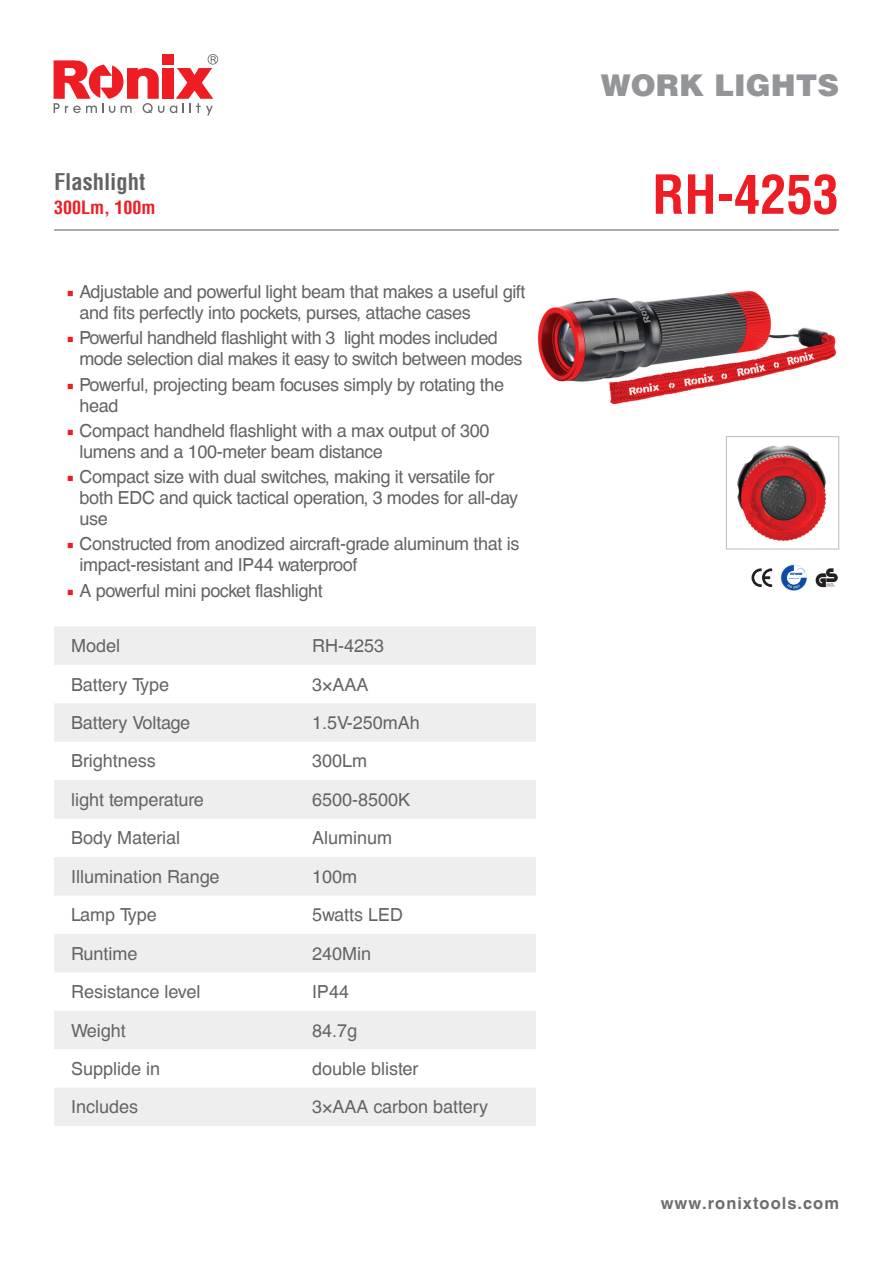
<style>
.page{position:relative;width:893px;height:1263px;background:#fff}
.page>*{position:absolute;margin:0;border:0;box-sizing:border-box;transform-origin:0 0}
.t1{font:700 condensed 52.5px "Helvetica LT";color:#ee1d23}
.t2{font:900 30px "Helvetica LT";color:#939598}
.t3{font:700 condensed 22.5px "Helvetica LT";color:#636366}
.t4{font:18px/21px "Helvetica CE";letter-spacing:-.02em;color:#636366}
.t5{font:18px "Helvetica CE";color:#626465}
.t6{font:700 condensed 18px "Helvetica LT";color:#ee1d23}
.t7{font:700 16.5px "Helvetica CE";letter-spacing:.06em;color:#6c6d70}
.s1{font-family:"Minion Pro";color:#ee1d23}
</style>
<div class="page">
<svg style="left:170px;top:54px;width:48px;height:61px"></svg>
<div style="left:162px;top:68px;width:11px;height:31px;background:#ee1d23"></div>
<svg style="left:54px;top:60px;width:110px;height:53px"></svg>
<div style="left:162px;top:54px;width:11px;height:11px;background:#ee1d23"></div>
<svg style="left:54px;top:627px;width:482px;height:499px;fill:#eeeeef"></svg>
<hr style="left:54px;top:229px;width:785px;height:2px;background:#6c6d70">
<img style="left:538px;top:290px;width:298px;height:115px">
<img style="left:737px;top:445px;width:89px;height:96px">
<div style="left:726px;top:436px;width:113px;height:113px;border:1px solid #bcbdc0"></div>
<svg style="left:781px;top:565px;width:26px;height:26px"></svg>
<svg style="left:751px;top:568px;width:21px;height:19px"></svg>
<svg style="left:816px;top:568px;width:22px;height:19px"></svg>
<p class="t3" style="left:54px;top:167px;width:93px">Flashlight</p>
<p class="t6" style="left:54px;top:196px;width:103px">300Lm, 100m</p>
<p class="t4" style="left:80px;top:281px;width:448px;text-indent:-13px"><span class="s1">■</span> Adjustable and powerful light beam that makes a useful gift and fits perfectly into pockets, purses, attache cases</p>
<p class="t4" style="left:80px;top:328px;width:445px;text-indent:-13px"><span class="s1">■</span> Powerful handheld flashlight with 3 light modes included mode selection dial makes it easy to switch between modes</p>
<p class="t4" style="left:80px;top:374px;width:426px;text-indent:-13px"><span class="s1">■</span> Powerful, projecting beam focuses simply by rotating the head</p>
<p class="t4" style="left:80px;top:420px;width:411px;text-indent:-13px"><span class="s1">■</span> Compact handheld flashlight with a max output of 300 lumens and a 100-meter beam distance</p>
<p class="t4" style="left:80px;top:466px;width:440px;text-indent:-13px"><span class="s1">■</span> Compact size with dual switches, making it versatile for both EDC and quick tactical operation, 3 modes for all-day use</p>
<p class="t4" style="left:80px;top:534px;width:441px;text-indent:-13px"><span class="s1">■</span> Constructed from anodized aircraft-grade aluminum that is impact-resistant and IP44 waterproof</p>
<p class="t4" style="left:67px;top:580px;width:258px"><span class="s1">■</span> A powerful mini pocket flashlight</p>
<p class="t4" style="left:71px;top:635px;width:51px">Model</p>
<p class="t4" style="left:312px;top:635px;width:74px">RH-4253</p>
<p class="t5" style="left:71px;top:674px;width:100px">Battery Type</p>
<p class="t5" style="left:312px;top:674px;width:58px">3×AAA</p>
<p class="t5" style="left:71px;top:712px;width:121px">Battery Voltage</p>
<p class="t5" style="left:312px;top:712px;width:109px">1.5V-250mAh</p>
<p class="t5" style="left:71px;top:751px;width:86px">Brightness</p>
<p class="t5" style="left:312px;top:751px;width:57px">300Lm</p>
<p class="t5" style="left:71px;top:789px;width:134px">light temperature</p>
<p class="t5" style="left:312px;top:789px;width:100px">6500-8500K</p>
<p class="t5" style="left:71px;top:827px;width:111px">Body Material</p>
<p class="t5" style="left:312px;top:827px;width:82px">Aluminum</p>
<p class="t5" style="left:71px;top:866px;width:150px">Illumination Range</p>
<p class="t5" style="left:312px;top:866px;width:47px">100m</p>
<p class="t5" style="left:71px;top:904px;width:87px">Lamp Type</p>
<p class="t5" style="left:312px;top:904px;width:93px">5watts LED</p>
<p class="t5" style="left:71px;top:943px;width:68px">Runtime</p>
<p class="t5" style="left:312px;top:943px;width:61px">240Min</p>
<p class="t5" style="left:71px;top:981px;width:131px">Resistance level</p>
<p class="t5" style="left:312px;top:981px;width:39px">IP44</p>
<p class="t5" style="left:71px;top:1020px;width:56px">Weight</p>
<p class="t5" style="left:312px;top:1020px;width:47px">84.7g</p>
<p class="t5" style="left:71px;top:1058px;width:91px">Supplide in</p>
<p class="t5" style="left:312px;top:1058px;width:108px">double blister</p>
<p class="t5" style="left:71px;top:1096px;width:69px">Includes</p>
<p class="t5" style="left:312px;top:1096px;width:178px">3×AAA carbon battery</p>
<h2 class="t2" style="left:601px;top:65px;width:240px">WORK LIGHTS</h2>
<h1 class="t1" style="left:652px;top:162px;width:188px">RH-4253</h1>
<p class="t7" style="left:661px;top:1193px;width:180px">www.ronixtools.com</p>
</div>
